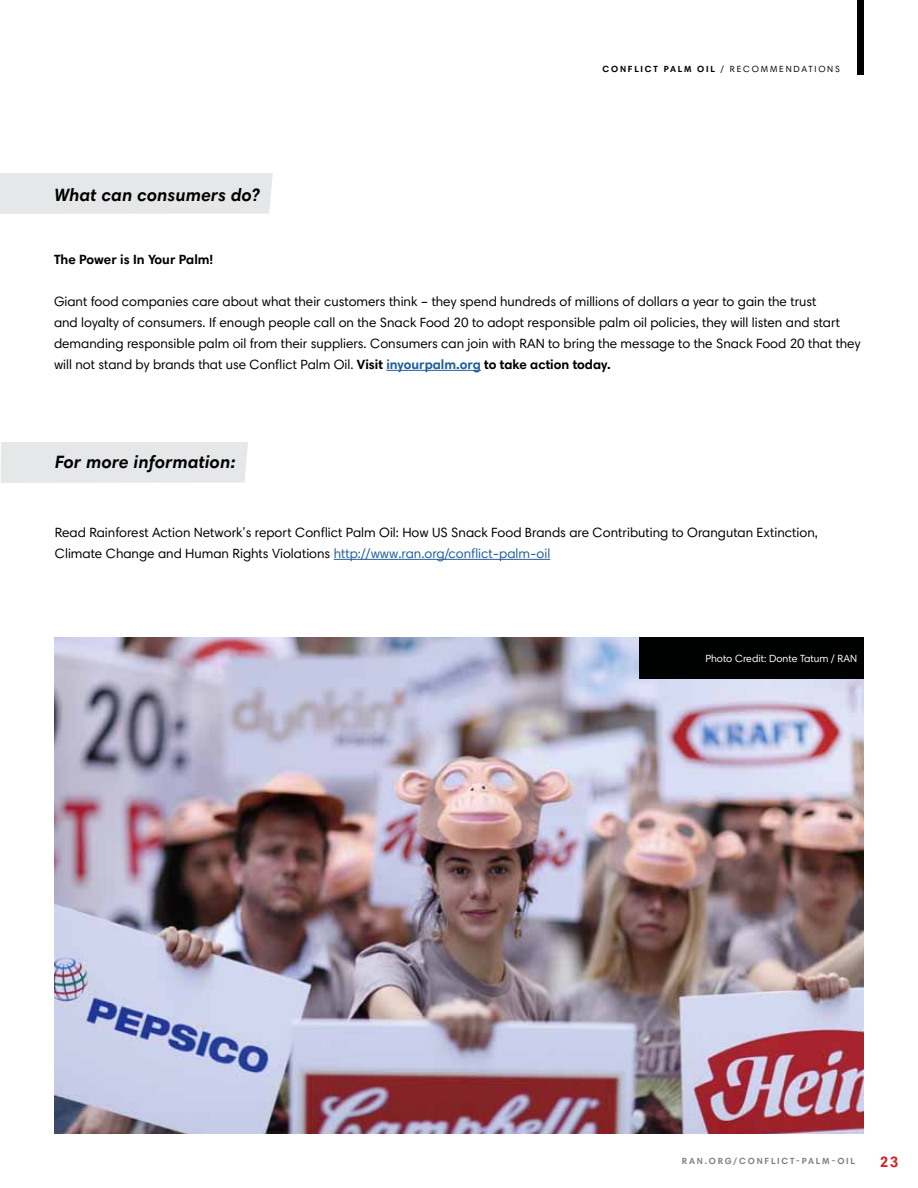
<style>
.page{position:relative;width:918px;height:1188px;background:#fff}
.page>*{position:absolute;margin:0;border:0;box-sizing:border-box;transform-origin:0 0}
.t1{font:italic 700 18px "Harmonia Sans Std";letter-spacing:.015em;color:#000}
.t2{font:700 15px "Harmonia Sans Std";color:#d2232a}
.t3{font:13.5px/21px "Harmonia Sans Std";color:#000}
.t4{font:700 13.5px "Harmonia Sans Std";color:#000}
.t5{font:10.5px "Harmonia Sans Std";color:#fff}
.t6{font:700 9px "Harmonia Sans Std";color:#808285}
.t7{font:9px "Harmonia Sans Std";letter-spacing:.2em;color:#000}
.t8{font:700 9px "Harmonia Sans Std";color:#000}
.s1{font-weight:700}
.s2{font-weight:700;color:#215e9e}
.s3{color:#215e9e}
</style>
<div class="page">
<div style="left:858px;top:0;width:6px;height:75px;background:#000"></div>
<div style="left:0;top:173px;width:273px;height:41px;background:#e6e7e8"></div>
<hr style="left:386px;top:370px;width:95px;height:1px;background:#215e9e">
<div style="left:1px;top:442px;width:247px;height:41px;background:#e6e7e8"></div>
<hr style="left:334px;top:559px;width:216px;height:1px;background:#215e9e">
<img style="left:54px;top:637px;width:810px;height:497px">
<div style="left:639px;top:637px;width:225px;height:41px;background:#000101"></div>
<h1 class="t1" style="left:54px;top:184px;width:207px">What can consumers do?</h1>
<p class="t8" style="left:602px;top:63px;width:8px">conflict</p>
<p class="t8" style="left:664px;top:63px;width:8px">palm</p>
<p class="t8" style="left:697px;top:63px;width:7px">oil</p>
<p class="t7" style="left:721px;top:63px;width:121px">/ RECOMMENDATIONS</p>
<p class="t4" style="left:54px;top:251px;width:161px">The Power is In Your Palm!</p>
<p class="t3" style="left:54px;top:291px;width:808px">Giant food companies care about what their customers think – they spend hundreds of millions of dollars a year to gain the trust<br>and loyalty of consumers. If enough people call on the Snack Food 20 to adopt responsible palm oil policies, they will listen and start demanding responsible palm oil from their suppliers. Consumers can join with RAN to bring the message to the Snack Food 20 that they will not stand by brands that use Conflict Palm Oil. <span class="s1">Visit</span> <span class="s2">inyourpalm.org</span> <span class="s1">to take action today.</span></p>
<h1 class="t1" style="left:55px;top:451px;width:182px">For more information:</h1>
<p class="t3" style="left:55px;top:522px;width:765px">Read Rainforest Action Network’s report Conflict Palm Oil: How US Snack Food Brands are Contributing to Orangutan Extinction,<br>Climate Change and Human Rights Violations <span class="s3">http://www.ran.org/conflict-palm-oil</span></p>
<p class="t5" style="left:705px;top:651px;width:153px">Photo Credit: Donte Tatum / RAN</p>
<p class="t6" style="left:682px;top:1155px;width:66px">RAn .or g/conflict</p>
<p class="t6" style="left:796px;top:1155px;width:14px">-palm</p>
<p class="t6" style="left:831px;top:1155px;width:13px">-oil</p>
<p class="t2" style="left:880px;top:1152px;width:20px">23</p>
</div>
